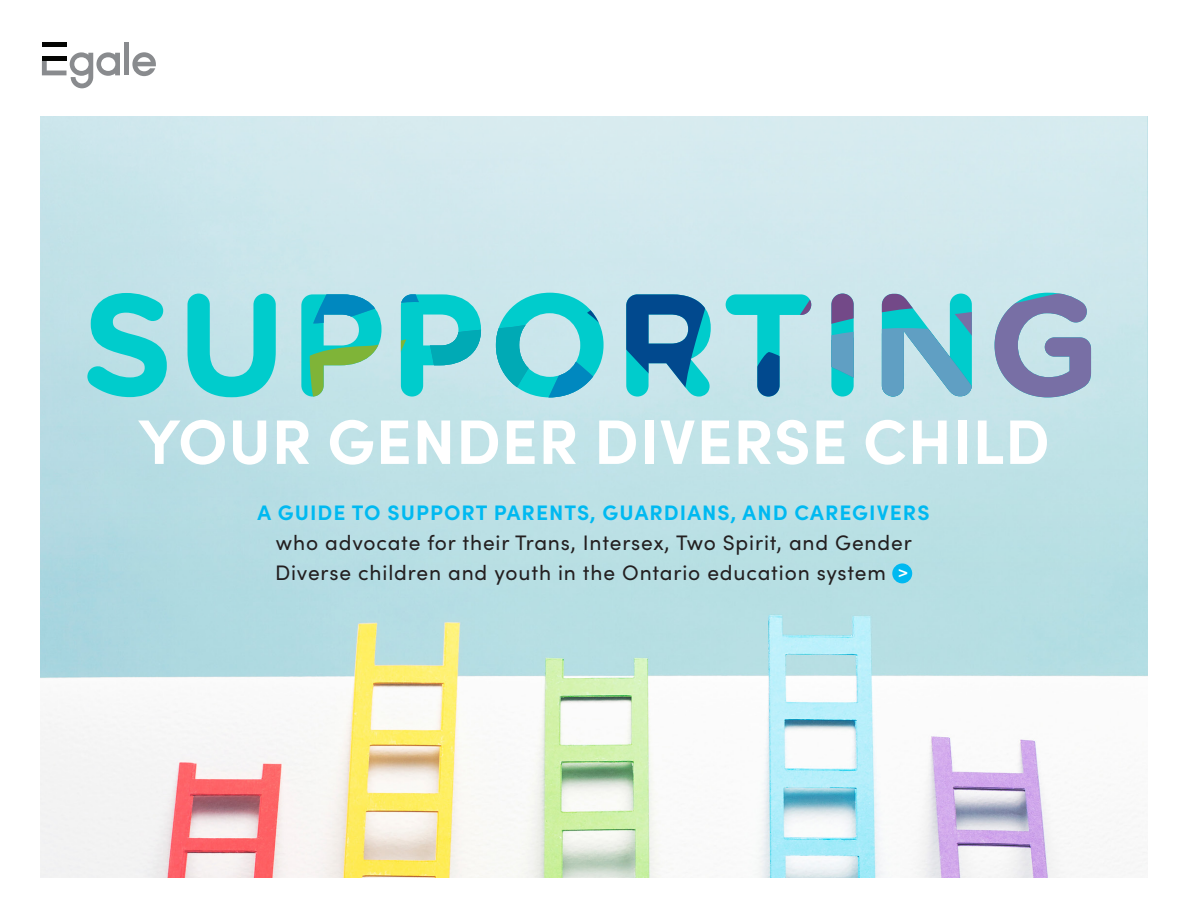
<style>
.page{position:relative;width:1188px;height:918px;background:#fff}
.page>*{position:absolute;margin:0;border:0;box-sizing:border-box;transform-origin:0 0}
.t1{font:700 63px "Sofia Pro";letter-spacing:.01em;color:#fff}
.t2{font:21px/30px "Sofia Pro";letter-spacing:.04em;color:#231f20}
.t3{font:700 16.5px "Sofia Pro";color:#fff}
.s1{font-weight:700;color:#00b9f1}
</style>
<div class="page">
<img style="left:40px;top:116px;width:1108px;height:762px">
<div style="left:40px;top:116px;width:1107px;height:499px;background:linear-gradient(to bottom,#d5eaef,#b2dce1)"></div>
<div style="left:892px;top:563px;width:20px;height:20px;background:#00b9f1;border-radius:50%"></div>
<svg style="left:87px;top:293px;width:342px;height:104px;background:#66d7da"></svg>
<svg style="left:313px;top:293px;width:106px;height:30px;background:#4dbdd3"></svg>
<svg style="left:310px;top:339px;width:102px;height:58px;background:#8fd4bb"></svg>
<svg style="left:429px;top:293px;width:662px;height:104px;background:#7dc2d2"></svg>
<div style="left:124px;top:43px;width:5px;height:32px;background:#898b8e"></div>
<svg style="left:132px;top:52px;width:24px;height:24px"></svg>
<hr style="left:42px;top:43px;width:25px;height:4px;background:#040503">
<svg style="left:42px;top:52px;width:78px;height:36px"></svg>
<p class="t1" style="left:138px;top:393px;width:913px">YOUR GENDER DIVERSE CHILD</p>
<p class="t2" style="left:275px;top:496px;width:656px;text-indent:-17px"><span class="s1">A GUIDE TO SUPPORT PARENTS, GUARDIANS, AND CAREGIVERS </span>who advocate for their Trans, Intersex, Two Spirit, and Gender<br>Diverse children and youth in the Ontario education system</p>
<p class="t3" style="left:898px;top:559px;width:12px">&gt;</p>
</div>
